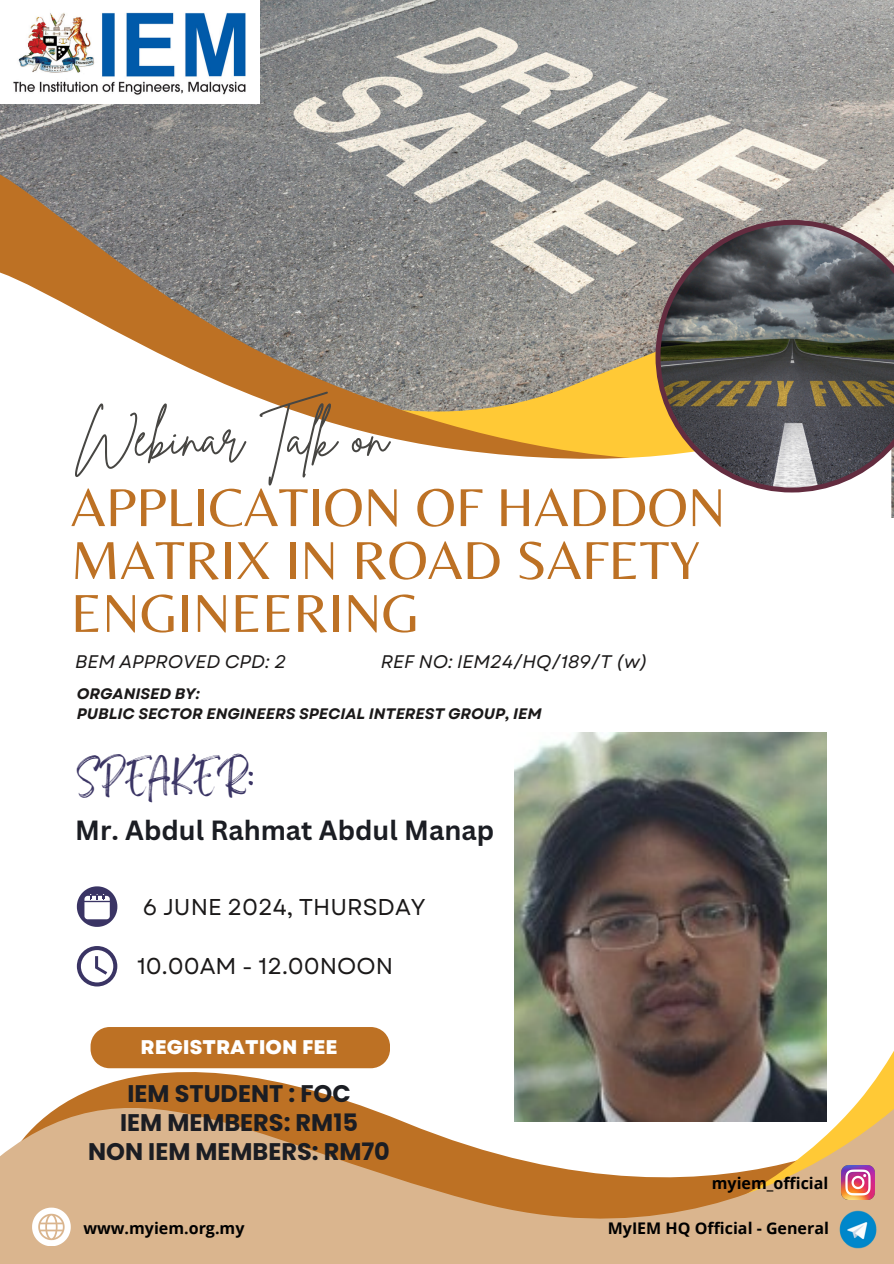
<style>
.page{position:relative;width:894px;height:1264px;background:#fff}
.page>*{position:absolute;margin:0;border:0;box-sizing:border-box;transform-origin:0 0}
.t1{font:55.5px/52.8px "Belleza";color:#bd7124}
.t2{font:52.5px "Brittany Signature";color:#474643}
.t3{font:700 27px "Canva Sans";color:#1b1d23}
.t4{font:27px "Brightwall";color:#3a3464}
.t5{font:700 24px/29.2px "Poppins";color:#1b1d23;text-align:center}
.t6{font:22.8px "Garet";color:#1b1919}
.t7{font:800 19.8px "Garet";color:#fff}
.t8{font:italic 18.15px "Garet";color:#1b1919}
.t9{font:700 16.05px "Open Sans";color:#000}
.t10{font:italic 700 15.15px "Garet";color:#1b1919}
</style>
<div class="page">
<svg style="left:0;top:1037px;width:893px;height:226px;fill:#dab58e"></svg>
<img style="left:0;top:0;width:893px;height:517px">
<svg style="left:0;top:162px;width:770px;height:104px;background:#9d968d"></svg>
<svg style="left:0;top:266px;width:891px;height:251px"></svg>
<svg style="left:655px;top:220px;width:238px;height:272px;background:#6f6c67"></svg>
<svg style="left:77px;top:886px;width:40px;height:40px"></svg>
<svg style="left:77px;top:946px;width:40px;height:40px"></svg>
<img style="left:514px;top:732px;width:312px;height:389px">
<div style="left:90px;top:1027px;width:300px;height:41px;background:#bd7124"></div>
<svg style="left:32px;top:1207px;width:38px;height:38px"></svg>
<img style="left:840px;top:1165px;width:34px;height:34px">
<img style="left:832px;top:1203px;width:51px;height:51px;border-radius:50%">
<img style="left:0;top:0;width:259px;height:104px">
<p class="t2" style="left:75px;top:403px;width:314px">Webinar Talk on</p>
<p class="t1" style="left:71px;top:480px;width:656px">APPLICATION OF HADDON<br>MATRIX IN ROAD SAFETY<br>ENGINEERING</p>
<p class="t8" style="left:75px;top:648px;width:212px">BEM APPROVED CPD: 2</p>
<p class="t8" style="left:381px;top:648px;width:268px">REF NO: IEM24/HQ/189/T (w)</p>
<h3 class="t10" style="left:77px;top:682px;width:124px">ORGANISED BY:</h3>
<h4 class="t10" style="left:77px;top:702px;width:466px">PUBLIC SECTOR ENGINEERS SPECIAL INTEREST GROUP, IEM</h4>
<p class="t4" style="left:77px;top:768px;width:180px">SPEAKER:</p>
<p class="t3" style="left:75px;top:810px;width:420px">Mr. Abdul Rahmat Abdul Manap</p>
<h6 class="t6" style="left:143px;top:890px;width:284px">6 JUNE 2024, THURSDAY</h6>
<p class="t6" style="left:137px;top:949px;width:257px">10.00AM - 12.00NOON</p>
<h6 class="t7" style="left:140px;top:1033px;width:198px">REGISTRATION FEE</h6>
<p class="t5" style="left:88px;top:1078px;width:303px">IEM STUDENT : FOC<br>IEM MEMBERS: RM15<br>NON IEM MEMBERS: RM70</p>
<h5 class="t9" style="left:83px;top:1217px;width:162px">www.myiem.org.my</h5>
<p class="t9" style="left:711px;top:1171px;width:118px">myiem_official</p>
<p class="t9" style="left:607px;top:1217px;width:223px">MyIEM HQ Official - General</p>
</div>
